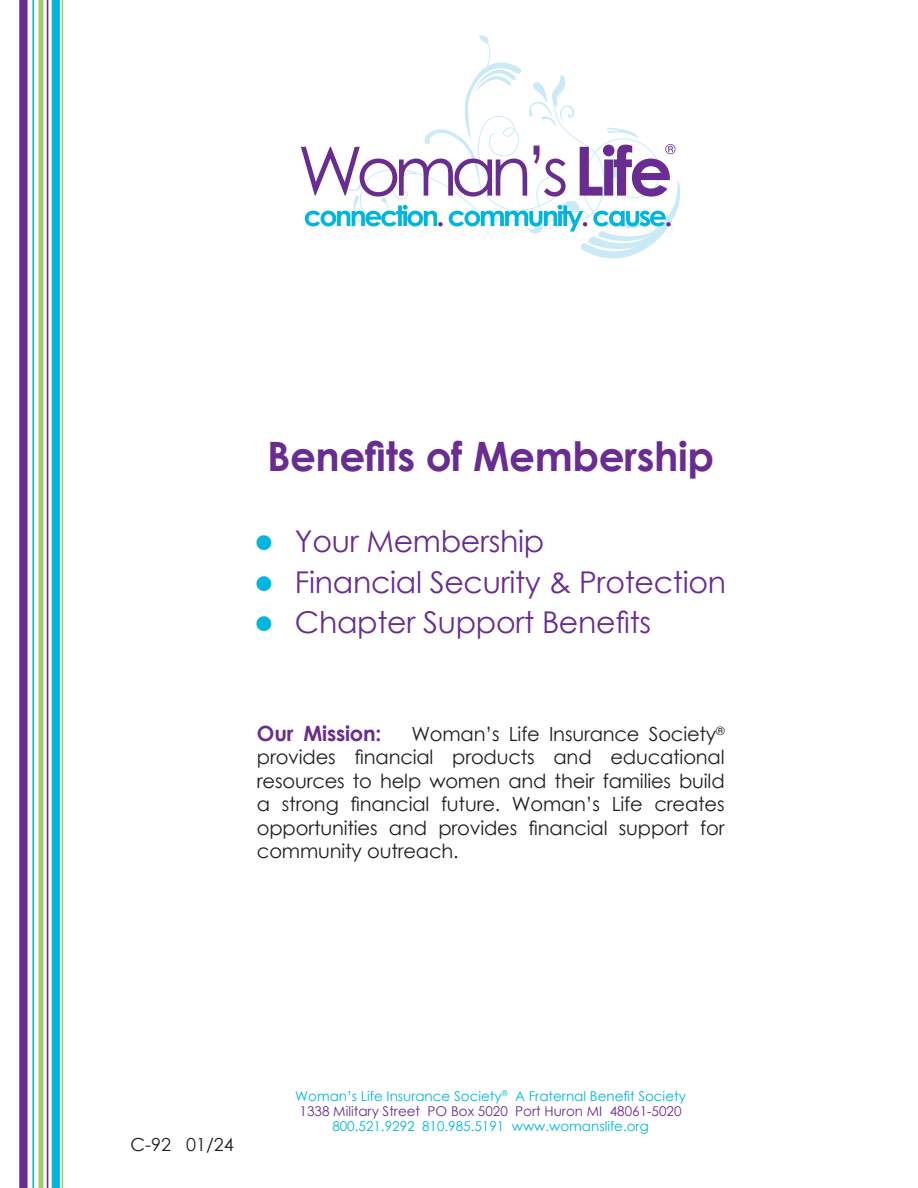
<style>
.page{position:relative;width:918px;height:1188px;background:#fff}
.page>*{position:absolute;margin:0;border:0;box-sizing:border-box;transform-origin:0 0}
.t1{font:700 40.5px "Century Gothic";letter-spacing:-.01em;color:#692c91}
.t2{font:30px/40.5px "Century Gothic";letter-spacing:-.01em;color:#692c91}
.t3{font:700 21px "Century Gothic";letter-spacing:-.01em;color:#692c91}
.t4{font:19.5px/23.4px "Century Gothic";letter-spacing:-.01em;color:#231f20;text-align:justify}
.t5{font:18px "Century Gothic";color:#231f20}
.t6{font:13.5px/15px "Century Gothic";color:#00b6de;text-align:center}
.s1{color:#692c91}
</style>
<div class="page">
<svg style="left:301px;top:35px;width:379px;height:224px"></svg>
<div style="left:19px;top:0;width:9px;height:1188px;background:#692c91"></div>
<hr style="left:32px;top:0;width:2px;height:1188px;background:#00b6de">
<hr style="left:39px;top:0;width:4px;height:1188px;background:#9fce66">
<div style="left:52px;top:0;width:8px;height:1188px;background:#00b6de"></div>
<hr style="left:62px;top:0;width:1px;height:1188px;background:#9fce66">
<hr style="left:47px;top:0;width:1px;height:1188px;background:#692c91">
<h1 class="t1" style="left:267px;top:426px;width:449px">Benefits of Membership</h1>
<h2 class="t2" style="left:295px;top:520px;width:433px">Your Membership<br>Financial Security &amp; Protection<br>Chapter Support Benefits</h2>
<p class="t3" style="left:257px;top:717px;width:126px">Our Mission:</p>
<p class="t4" style="left:257px;top:722px;width:469px;text-indent:154px">Woman’s Life Insurance Society<sup>® </sup>provides financial products and educational resources to help women and their families build a strong financial future. Woman’s Life creates opportunities and provides financial support for community outreach.</p>
<p class="t5" style="left:131px;top:1132px;width:105px">C-92 01/24</p>
<p class="t6" style="left:295px;top:1088px;width:392px">Woman’s Life Insurance Society<sup>®</sup> A Fraternal Benefit Society<br><span class="s1">1338 Military Street PO Box 5020 Port Huron MI 48061-5020</span></p>
<p class="t6" style="left:332px;top:1118px;width:318px">800.521.9292 810.985.5191 www.womanslife.org</p>
</div>
